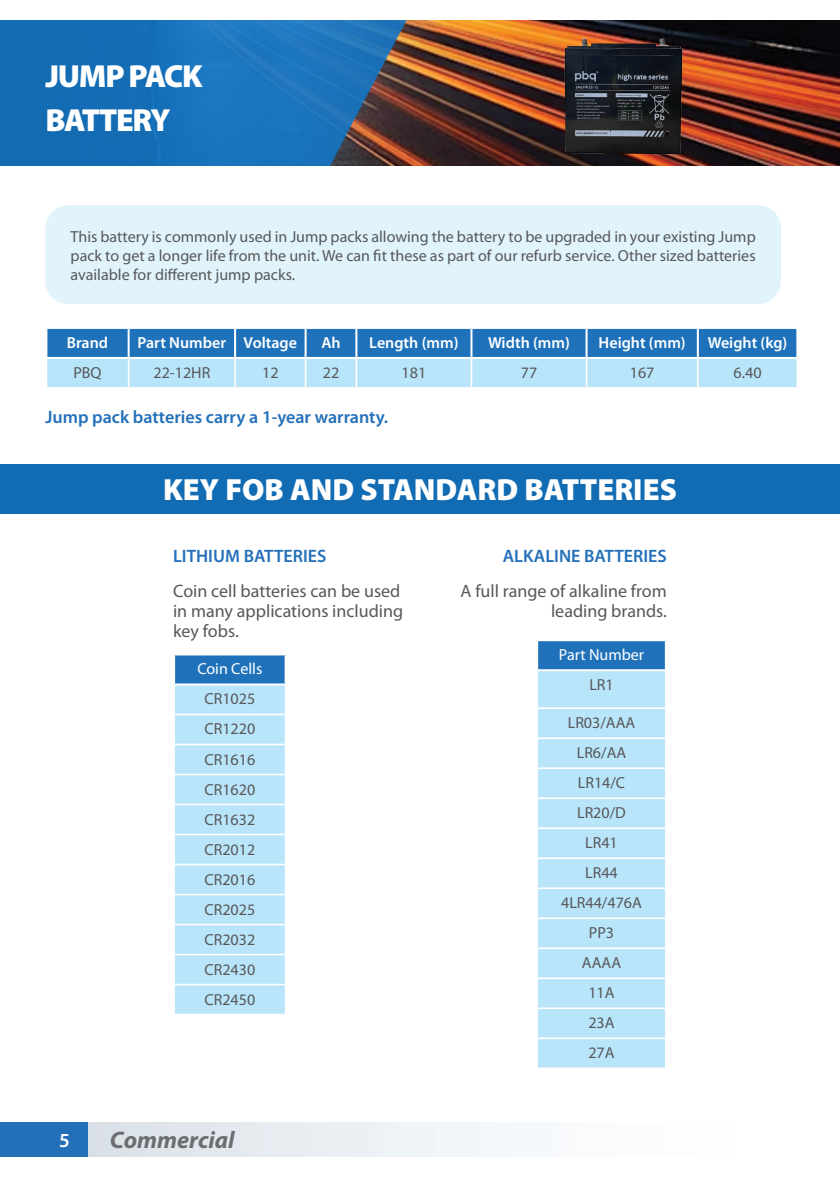
<style>
.page{position:relative;width:840px;height:1191px;background:#fff}
.page>*{position:absolute;margin:0;border:0;box-sizing:border-box;transform-origin:0 0}
.t1{font:900 32px/44px "Myriad Pro";letter-spacing:-.04em;color:#fff}
.t2{font:900 30.8px "Myriad Pro";color:#fff}
.t3{font:italic 700 24px "Myriad Pro";color:#6c6d70}
.t4{font:600 20px "Myriad Pro";color:#fff}
.t5{font:18px/20px "Myriad Pro";color:#57585a}
.t6{font:600 18px "Myriad Pro";color:#2370b9}
.t7{font:16px/19px "Myriad Pro";color:#57585a;text-align:justify}
.t8{font:600 16px "Myriad Pro";color:#fff}
.t9{font:16px "Myriad Pro";color:#fff}
</style>
<div class="page">
<img style="left:87px;top:1122px;width:413px;height:34px">
<div style="left:0;top:1122px;width:87px;height:34px;background:#2370b9"></div>
<img style="left:0;top:20px;width:839px;height:145px">
<div style="left:45px;top:205px;width:735px;height:99px;background:#e1f4fc;border-radius:23px"></div>
<svg style="left:47px;top:329px;width:750px;height:59px;background:#70aedb"></svg>
<hr style="left:697px;top:387px;width:100px;height:2px;background:#fff">
<hr style="left:128px;top:329px;width:2px;height:28px;background:#fff">
<hr style="left:45px;top:357px;width:84px;height:2px;background:#fff">
<hr style="left:129px;top:357px;width:106px;height:2px;background:#fff">
<hr style="left:234px;top:329px;width:2px;height:28px;background:#fff">
<hr style="left:235px;top:357px;width:70px;height:2px;background:#fff">
<hr style="left:304px;top:329px;width:2px;height:28px;background:#fff">
<hr style="left:305px;top:357px;width:51px;height:2px;background:#fff">
<hr style="left:355px;top:329px;width:2px;height:28px;background:#fff">
<hr style="left:356px;top:357px;width:115px;height:2px;background:#fff">
<hr style="left:470px;top:329px;width:2px;height:28px;background:#fff">
<hr style="left:471px;top:357px;width:115px;height:2px;background:#fff">
<hr style="left:585px;top:329px;width:2px;height:28px;background:#fff">
<hr style="left:586px;top:357px;width:111px;height:2px;background:#fff">
<hr style="left:696px;top:329px;width:2px;height:28px;background:#fff">
<hr style="left:795px;top:329px;width:2px;height:28px;background:#fff">
<hr style="left:697px;top:357px;width:100px;height:2px;background:#fff">
<div style="left:174px;top:654px;width:111px;height:30px;background:#1f72ba"></div>
<div style="left:175px;top:685px;width:109px;height:328px;background:#b9e5fa"></div>
<hr style="left:173px;top:653px;width:113px;height:2px;background:#fff">
<hr style="left:173px;top:655px;width:2px;height:28px;background:#fff">
<hr style="left:284px;top:655px;width:2px;height:28px;background:#fff">
<hr style="left:173px;top:683px;width:113px;height:2px;background:#fff">
<hr style="left:173px;top:713px;width:113px;height:2px;background:#fff">
<hr style="left:173px;top:743px;width:113px;height:2px;background:#fff">
<hr style="left:173px;top:773px;width:113px;height:2px;background:#fff">
<hr style="left:173px;top:803px;width:113px;height:2px;background:#fff">
<hr style="left:173px;top:833px;width:113px;height:2px;background:#fff">
<hr style="left:173px;top:863px;width:113px;height:2px;background:#fff">
<hr style="left:173px;top:893px;width:113px;height:2px;background:#fff">
<hr style="left:173px;top:923px;width:113px;height:2px;background:#fff">
<hr style="left:173px;top:953px;width:113px;height:2px;background:#fff">
<hr style="left:173px;top:983px;width:113px;height:2px;background:#fff">
<div style="left:537px;top:640px;width:128px;height:30px;background:#1f72ba"></div>
<div style="left:537px;top:671px;width:127px;height:396px;background:#b9e5fa"></div>
<hr style="left:536px;top:707px;width:130px;height:2px;background:#fff">
<hr style="left:536px;top:737px;width:130px;height:2px;background:#fff">
<hr style="left:536px;top:767px;width:130px;height:2px;background:#fff">
<hr style="left:536px;top:797px;width:130px;height:2px;background:#fff">
<hr style="left:536px;top:827px;width:130px;height:2px;background:#fff">
<hr style="left:536px;top:857px;width:130px;height:2px;background:#fff">
<hr style="left:536px;top:887px;width:130px;height:2px;background:#fff">
<hr style="left:536px;top:917px;width:130px;height:2px;background:#fff">
<hr style="left:536px;top:947px;width:130px;height:2px;background:#fff">
<hr style="left:536px;top:977px;width:130px;height:2px;background:#fff">
<hr style="left:536px;top:1007px;width:130px;height:2px;background:#fff">
<hr style="left:536px;top:1037px;width:130px;height:2px;background:#fff">
<hr style="left:536px;top:639px;width:130px;height:2px;background:#fff">
<hr style="left:536px;top:641px;width:2px;height:28px;background:#fff">
<hr style="left:664px;top:641px;width:2px;height:28px;background:#fff">
<hr style="left:536px;top:669px;width:130px;height:2px;background:#fff">
<img style="left:552px;top:31px;width:145px;height:135px">
<div style="left:0;top:464px;width:839px;height:49px;background:#126cb3"></div>
<p class="t1" style="left:45px;top:53px;width:159px">JUMP PACK<br>BATTERY</p>
<p class="t7" style="left:71px;top:226px;width:686px">This battery is commonly used in Jump packs allowing the battery to be upgraded in your existing Jump pack to get a longer life from the unit. We can fit these as part of our refurb service. Other sized batteries available for different jump packs.</p>
<p class="t8" style="left:67px;top:332px;width:43px">Brand</p>
<p class="t8" style="left:137px;top:332px;width:90px">Part Number</p>
<p class="t8" style="left:243px;top:332px;width:55px">Voltage</p>
<p class="t8" style="left:321px;top:332px;width:21px">Ah</p>
<p class="t8" style="left:369px;top:332px;width:91px">Length (mm)</p>
<p class="t8" style="left:488px;top:332px;width:83px">Width (mm)</p>
<p class="t8" style="left:598px;top:332px;width:89px">Height (mm)</p>
<p class="t8" style="left:707px;top:332px;width:81px">Weight (kg)</p>
<p class="t7" style="left:73px;top:363px;width:30px">PBQ</p>
<p class="t7" style="left:153px;top:363px;width:58px">22-12HR</p>
<p class="t7" style="left:262px;top:363px;width:18px">12</p>
<p class="t7" style="left:322px;top:363px;width:18px">22</p>
<p class="t7" style="left:401px;top:363px;width:26px">181</p>
<p class="t7" style="left:520px;top:363px;width:18px">77</p>
<p class="t7" style="left:629px;top:363px;width:26px">167</p>
<p class="t7" style="left:733px;top:363px;width:29px">6.40</p>
<p class="t6" style="left:45px;top:405px;width:344px">Jump pack batteries carry a 1-year warranty.</p>
<p class="t2" style="left:163px;top:469px;width:515px">KEY FOB AND STANDARD BATTERIES</p>
<p class="t6" style="left:173px;top:544px;width:155px">LITHIUM BATTERIES</p>
<p class="t5" style="left:173px;top:580px;width:231px">Coin cell batteries can be used in many applications including key fobs.</p>
<p class="t9" style="left:197px;top:659px;width:66px">Coin Cells</p>
<p class="t7" style="left:204px;top:689px;width:52px">CR1025</p>
<p class="t7" style="left:204px;top:719px;width:52px">CR1220</p>
<p class="t7" style="left:204px;top:749px;width:52px">CR1616</p>
<p class="t7" style="left:204px;top:779px;width:52px">CR1620</p>
<p class="t7" style="left:204px;top:809px;width:52px">CR1632</p>
<p class="t7" style="left:204px;top:839px;width:52px">CR2012</p>
<p class="t7" style="left:204px;top:869px;width:52px">CR2016</p>
<p class="t7" style="left:204px;top:899px;width:52px">CR2025</p>
<p class="t7" style="left:204px;top:929px;width:52px">CR2032</p>
<p class="t7" style="left:204px;top:959px;width:52px">CR2430</p>
<p class="t7" style="left:204px;top:989px;width:52px">CR2450</p>
<p class="t4" style="left:59px;top:1127px;width:12px">5</p>
<p class="t3" style="left:110px;top:1124px;width:126px">Commercial</p>
<p class="t6" style="left:502px;top:544px;width:165px">ALKALINE BATTERIES</p>
<p class="t5" style="left:460px;top:580px;width:208px;text-align:right">A full range of alkaline from leading brands.</p>
<p class="t9" style="left:558px;top:645px;width:87px">Part Number</p>
<p class="t7" style="left:589px;top:675px;width:26px">LR1</p>
<p class="t7" style="left:567px;top:713px;width:69px">LR03/AAA</p>
<p class="t7" style="left:576px;top:743px;width:51px">LR6/AA</p>
<p class="t7" style="left:577px;top:773px;width:49px">LR14/C</p>
<p class="t7" style="left:576px;top:803px;width:50px">LR20/D</p>
<p class="t7" style="left:585px;top:833px;width:34px">LR41</p>
<p class="t7" style="left:585px;top:863px;width:34px">LR44</p>
<p class="t7" style="left:561px;top:893px;width:82px">4LR44/476A</p>
<p class="t7" style="left:588px;top:923px;width:27px">PP3</p>
<p class="t7" style="left:581px;top:953px;width:41px">AAAA</p>
<p class="t7" style="left:588px;top:983px;width:28px">11A</p>
<p class="t7" style="left:588px;top:1013px;width:28px">23A</p>
<p class="t7" style="left:588px;top:1043px;width:28px">27A</p>
</div>
